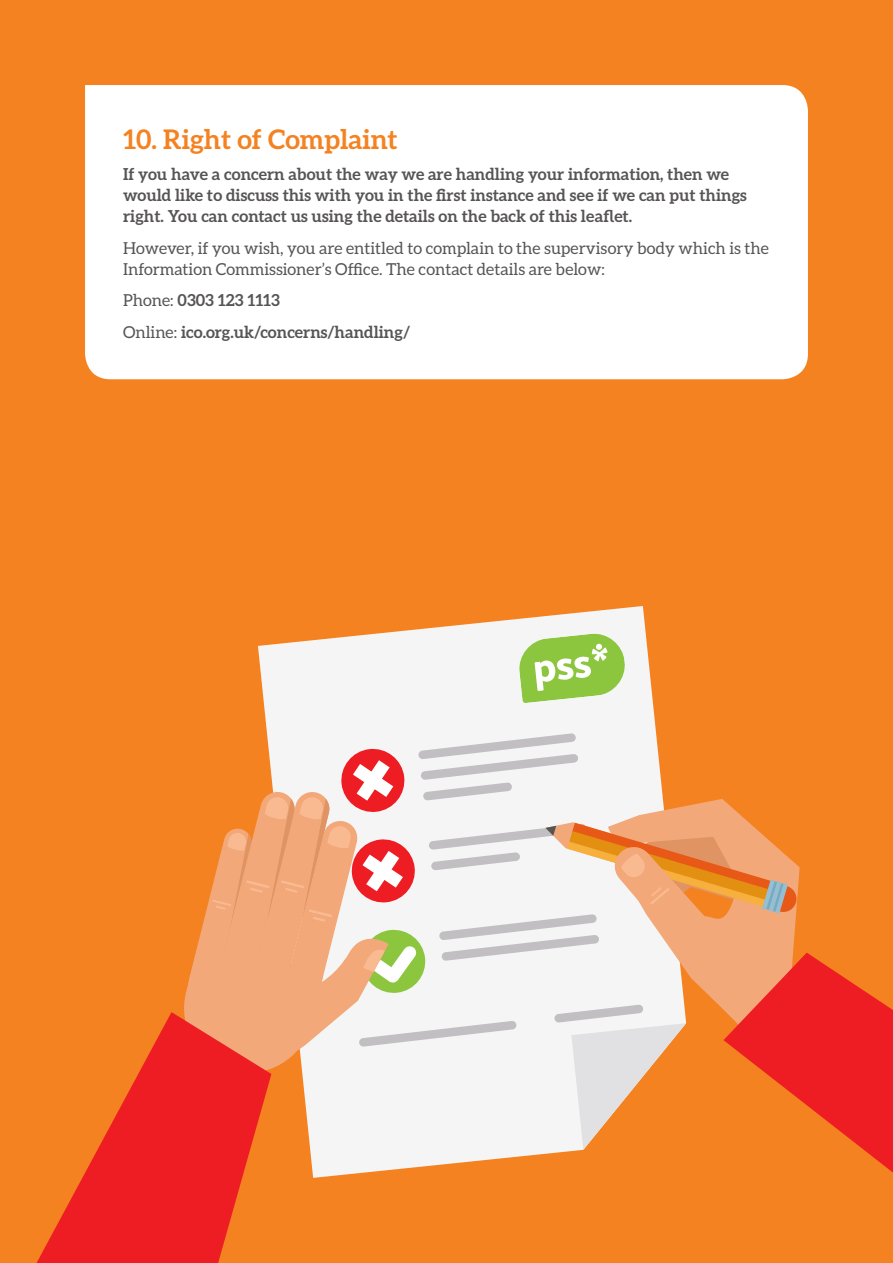
<style>
.page{position:relative;width:893px;height:1263px;background:#f58220}
.page>*{position:absolute;margin:0;border:0;box-sizing:border-box;transform-origin:0 0}
.t1{font:700 27px "Aleo";color:#f58220}
.t2{font:700 16.5px/21px "Aleo";color:#575454}
.t3{font:16.5px/21px "Aleo";color:#575454}
.s1{font-weight:400}
</style>
<div class="page">
<div style="left:85px;top:85px;width:723px;height:294px;background:#fff"></div>
<svg style="left:258px;top:606px;width:398px;height:572px;fill:#f5f5f6"></svg>
<svg style="left:37px;top:1012px;width:234px;height:251px;fill:#ee1d23"></svg>
<svg style="left:177px;top:733px;width:716px;height:439px"></svg>
<svg style="left:518px;top:632px;width:108px;height:71px;background:#b1d780"></svg>
<p class="t1" style="left:123px;top:123px;width:276px">10. Right of Complaint</p>
<p class="t2" style="left:123px;top:163px;width:625px">If you have a concern about the way we are handling your information, then we would like to discuss this with you in the first instance and see if we can put things right. You can contact us using the details on the back of this leaflet.</p>
<p class="t3" style="left:123px;top:237px;width:647px">However, if you wish, you are entitled to complain to the supervisory body which is the<br>Information Commissioner’s Office. The contact details are below:</p>
<p class="t2" style="left:123px;top:289px;width:159px"><span class="s1">Phone:</span> 0303 123 1113</p>
<p class="t2" style="left:123px;top:321px;width:289px"><span class="s1">Online:</span> ico.org.uk/concerns/handling/</p>
</div>
